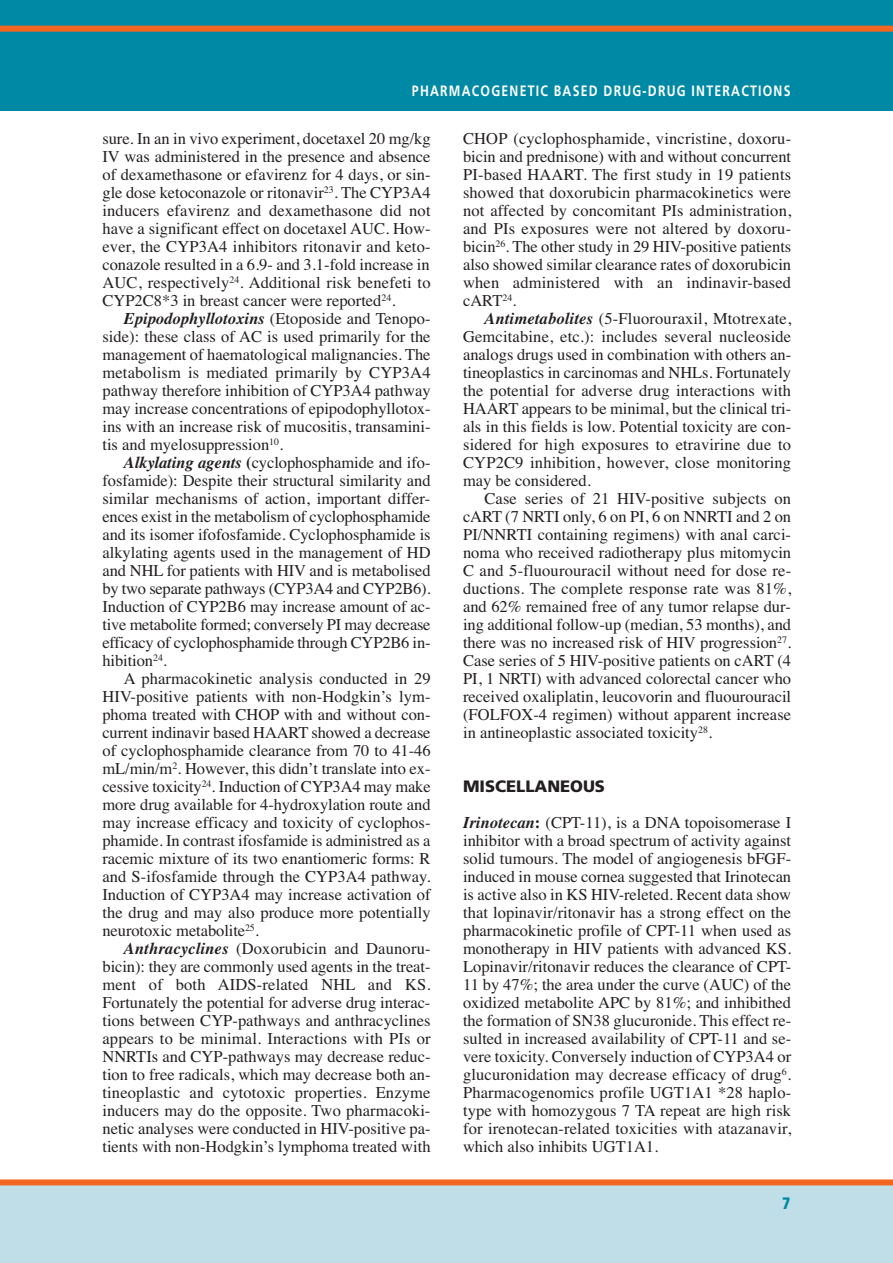
<style>
.page{position:relative;width:893px;height:1263px;background:#fff}
.page>*{position:absolute;margin:0;border:0;box-sizing:border-box;transform-origin:0 0}
.t1{font:16.5px/18px "Times";color:#231f20;text-align:justify}
.t2{font:900 16.5px "Frutiger";color:#231f20}
.t3{font:900 16.5px "Frutiger";color:#0089a5;scale:.82 1}
.t4{font:700 15px "Frutiger";letter-spacing:.1em;color:#fff;scale:.82 1}
.s1{font-weight:700;font-style:italic}
.s2{font-weight:700}
</style>
<div class="page">
<div style="left:0;top:1180px;width:893px;height:83px;background:#c0dee8"></div>
<div style="left:0;top:0;width:893px;height:111px;background:#0089a5"></div>
<div style="left:0;top:26px;width:893px;height:6px;background:#f36621"></div>
<div style="left:0;top:1179px;width:893px;height:6px;background:#f36621"></div>
<p class="t4" style="left:412px;top:84px;width:463px">PHARMACOGENETIC BASED DRUG-DRUG INTERACTIONS</p>
<p class="t1" style="left:102px;top:129px;width:330px">sure. In an in vivo experiment, docetaxel 20 mg/kg IV was administered in the presence and absence of dexamethasone or efavirenz for 4 days, or sin&shy;gle dose ketoconazole or ritonavir<sup>23</sup>. The CYP3A4 inducers efavirenz and dexamethasone did not have a significant effect on docetaxel AUC. How&shy;ever, the CYP3A4 inhibitors ritonavir and keto&shy;conazole resulted in a 6.9- and 3.1-fold increase in AUC, respectively<sup>24</sup>. Additional risk benefeti to CYP2C8*3 in breast cancer were reported<sup>24</sup>.</p>
<p class="t1" style="left:102px;top:309px;width:330px;text-indent:21px"><span class="s1">Epipodophyllotoxins</span> (Etoposide and Tenopo&shy;side): these class of AC is used primarily for the management of haematological malignancies. The metabolism is mediated primarily by CYP3A4 pathway therefore inhibition of CYP3A4 pathway may increase concentrations of epipodophyllotox&shy;ins with an increase risk of mucositis, transamini&shy;tis and myelosuppression<sup>10</sup>.</p>
<p class="t1" style="left:102px;top:453px;width:330px;text-indent:21px"><span class="s1">Alkylating agents</span> <span class="s2">(</span>cyclophosphamide and ifo&shy;fosfamide): Despite their structural similarity and similar mechanisms of action, important differ&shy;ences exist in the metabolism of cyclophosphamide and its isomer ifofosfamide. Cyclophosphamide is alkylating agents used in the management of HD and NHL for patients with HIV and is metabolised by two separate pathways (CYP3A4 and CYP2B6).<br>Induction of CYP2B6 may increase amount of ac&shy;tive metabolite formed; conversely PI may decrease efficacy of cyclophosphamide through CYP2B6 in&shy;hibition<sup>24</sup>.</p>
<p class="t1" style="left:102px;top:669px;width:330px;text-indent:21px">A pharmacokinetic analysis conducted in 29<br>HIV-positive patients with non-Hodgkin’s lym&shy;phoma treated with CHOP with and without con&shy;current indinavir based HAART showed a decrease of cyclophosphamide clearance from 70 to 41-46 mL/min/m<sup>2</sup>. However, this didn’t translate into ex&shy;cessive toxicity<sup>24</sup>. Induction of CYP3A4 may make more drug available for 4-hydroxylation route and may increase efficacy and toxicity of cyclophos&shy;phamide. In contrast ifosfamide is administred as a racemic mixture of its two enantiomeric forms: R and S-ifosfamide through the CYP3A4 pathway.<br>Induction of CYP3A4 may increase activation of the drug and may also produce more potentially neurotoxic metabolite<sup>25</sup>.</p>
<p class="t1" style="left:102px;top:939px;width:330px;text-indent:21px"><span class="s1">Anthracyclines</span> (Doxorubicin and Daunoru&shy;bicin): they are commonly used agents in the treat&shy;ment of both AIDS-related NHL and KS.<br>Fortunately the potential for adverse drug interac&shy;tions between CYP-pathways and anthracyclines appears to be minimal. Interactions with PIs or NNRTIs and CYP-pathways may decrease reduc&shy;tion to free radicals, which may decrease both an&shy;tineoplastic and cytotoxic properties. Enzyme inducers may do the opposite. Two pharmacoki&shy;netic analyses were conducted in HIV-positive pa&shy;tients with non-Hodgkin’s lymphoma treated with</p>
<p class="t1" style="left:463px;top:129px;width:330px">CHOP (cyclophosphamide, vincristine, doxoru&shy;bicin and prednisone) with and without concurrent PI-based HAART. The first study in 19 patients showed that doxorubicin pharmacokinetics were not affected by concomitant PIs administration, and PIs exposures were not altered by doxoru&shy;bicin<sup>26</sup>. The other study in 29 HIV-positive patients also showed similar clearance rates of doxorubicin when administered with an indinavir-based cART<sup>24</sup>.</p>
<p class="t1" style="left:463px;top:309px;width:330px;text-indent:21px"><span class="s1">Antimetabolites</span> (5-Fluorouraxil, Mtotrexate, Gemcitabine, etc.): includes several nucleoside analogs drugs used in combination with others an&shy;tineoplastics in carcinomas and NHLs. Fortunately the potential for adverse drug interactions with HAART appears to be minimal, but the clinical tri&shy;als in this fields is low. Potential toxicity are con&shy;sidered for high exposures to etravirine due to CYP2C9 inhibition, however, close monitoring may be considered.</p>
<p class="t1" style="left:463px;top:489px;width:330px;text-indent:21px">Case series of 21 HIV-positive subjects on cART (7 NRTI only, 6 on PI, 6 on NNRTI and 2 on PI/NNRTI containing regimens) with anal carci&shy;noma who received radiotherapy plus mitomycin C and 5-fluourouracil without need for dose re&shy;ductions. The complete response rate was 81%, and 62% remained free of any tumor relapse dur&shy;ing additional follow-up (median, 53 months), and there was no increased risk of HIV progression<sup>27</sup>.<br>Case series of 5 HIV-positive patients on cART (4<br>PI, 1 NRTI) with advanced colorectal cancer who received oxaliplatin, leucovorin and fluourouracil (FOLFOX-4 regimen) without apparent increase in antineoplastic associated toxicity<sup>28</sup>.</p>
<p class="t2" style="left:463px;top:780px;width:143px">MISCELLANEOUS</p>
<p class="t1" style="left:463px;top:813px;width:330px"><span class="s1">Irinotecan</span><span class="s2">:</span> (CPT-11), is a DNA topoisomerase I inhibitor with a broad spectrum of activity against solid tumours. The model of angiogenesis bFGF&shy;induced in mouse cornea suggested that Irinotecan is active also in KS HIV-releted. Recent data show that lopinavir/ritonavir has a strong effect on the pharmacokinetic profile of CPT-11 when used as monotherapy in HIV patients with advanced KS.<br>Lopinavir/ritonavir reduces the clearance of CPT-11 by 47%; the area under the curve (AUC) of the oxidized metabolite APC by 81%; and inhibithed the formation of SN38 glucuronide. This effect re&shy;sulted in increased availability of CPT-11 and se&shy;vere toxicity. Conversely induction of CYP3A4 or glucuronidation may decrease efficacy of drug<sup>6</sup>.<br>Pharmacogenomics profile UGT1A1 *28 haplo&shy;type with homozygous 7 TA repeat are high risk for irenotecan-related toxicities with atazanavir, which also inhibits UGT1A1.</p>
<p class="t3" style="left:782px;top:1197px;width:12px">7</p>
</div>
